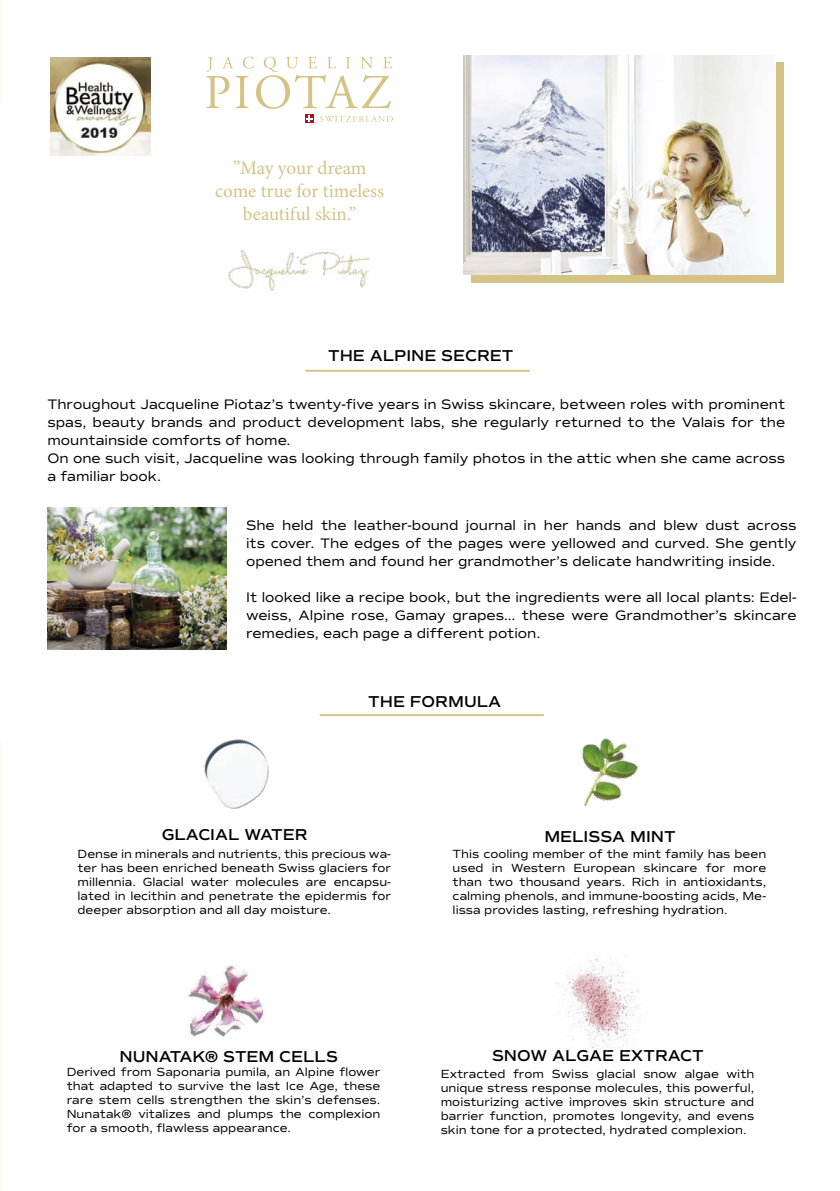
<style>
.page{position:relative;width:840px;height:1191px;background:#fff}
.page>*{position:absolute;margin:0;border:0;box-sizing:border-box;transform-origin:0 0}
.t1{font:19px/22.8px "Minion Pro";color:#d5c285;text-align:center}
.t2{font:600 16px "Commuters Sans";color:#000}
.t3{font:14px/18px "Commuters Sans";color:#000;text-align:justify}
.t4{font:12px/14px "Commuters Sans";color:#000;text-align:justify}
</style>
<div class="page">
<div style="left:470px;top:63px;width:312px;height:220px;background:#d5c285"></div>
<img style="left:463px;top:55px;width:311px;height:220px">
<svg style="left:206px;top:57px;width:186px;height:52px"></svg>
<svg style="left:319px;top:116px;width:74px;height:6px"></svg>
<svg style="left:305px;top:114px;width:8px;height:9px"></svg>
<svg style="left:306px;top:116px;width:6px;height:6px"></svg>
<img style="left:228px;top:249px;width:142px;height:42px">
<hr style="left:305px;top:370px;width:224px;height:2px;background:#d5c285">
<img style="left:47px;top:507px;width:180px;height:142px">
<hr style="left:319px;top:714px;width:224px;height:2px;background:#d5c285">
<img style="left:204px;top:739px;width:65px;height:70px">
<img style="left:188px;top:965px;width:76px;height:72px">
<img style="left:582px;top:738px;width:56px;height:69px">
<img style="left:555px;top:955px;width:85px;height:97px">
<img style="left:51px;top:57px;width:99px;height:98px">
<h1 class="t1" style="left:215px;top:159px;width:170px">”May your dream come true for timeless beautiful skin.”</h1>
<h2 class="t2" style="left:328px;top:347px;width:187px">THE ALPINE SECRET</h2>
<p class="t3" style="left:47px;top:395px;width:739px;text-align:left">Throughout Jacqueline Piotaz’s twenty-five years in Swiss skincare, between roles with prominent spas, beauty brands and product development labs, she regularly returned to the Valais for the mountainside comforts of home.<br>On one such visit, Jacqueline was looking through family photos in the attic when she came across a familiar book.</p>
<p class="t3" style="left:246px;top:517px;width:551px">She held the leather-bound journal in her hands and blew dust across its cover. The edges of the pages were yellowed and curved. She gently opened them and found her grandmother’s delicate handwriting inside.</p>
<p class="t3" style="left:246px;top:589px;width:551px">It looked like a recipe book, but the ingredients were all local plants: Edel&shy;weiss, Alpine rose, Gamay grapes… these were Grandmother’s skincare remedies, each page a different potion.</p>
<h2 class="t2" style="left:368px;top:693px;width:134px">THE FORMULA</h2>
<h2 class="t2" style="left:162px;top:825px;width:147px">GLACIAL WATER</h2>
<h2 class="t2" style="left:544px;top:827px;width:133px">MELISSA MINT</h2>
<p class="t4" style="left:77px;top:847px;width:315px">Dense in minerals and nutrients, this precious wa&shy;ter has been enriched beneath Swiss glaciers for millennia. Glacial water molecules are encapsu&shy;lated in lecithin and penetrate the epidermis for deeper absorption and all day moisture.</p>
<p class="t4" style="left:452px;top:847px;width:315px">This cooling member of the mint family has been used in Western European skincare for more than two thousand years. Rich in antioxidants, calming phenols, and immune-boosting acids, Me&shy;lissa provides lasting, refreshing hydration.</p>
<h2 class="t2" style="left:119px;top:1048px;width:220px">NUNATAK® STEM CELLS</h2>
<h2 class="t2" style="left:492px;top:1047px;width:213px">SNOW ALGAE EXTRACT</h2>
<p class="t4" style="left:67px;top:1065px;width:315px">Derived from Saponaria pumila, an Alpine flower that adapted to survive the last Ice Age, these rare stem cells strengthen the skin’s defenses.<br>Nunatak® vitalizes and plumps the complexion for a smooth, flawless appearance.</p>
<p class="t4" style="left:440px;top:1067px;width:315px">Extracted from Swiss glacial snow algae with unique stress response molecules, this powerful, moisturizing active improves skin structure and barrier function, promotes longevity, and evens skin tone for a protected, hydrated complexion.</p>
</div>
